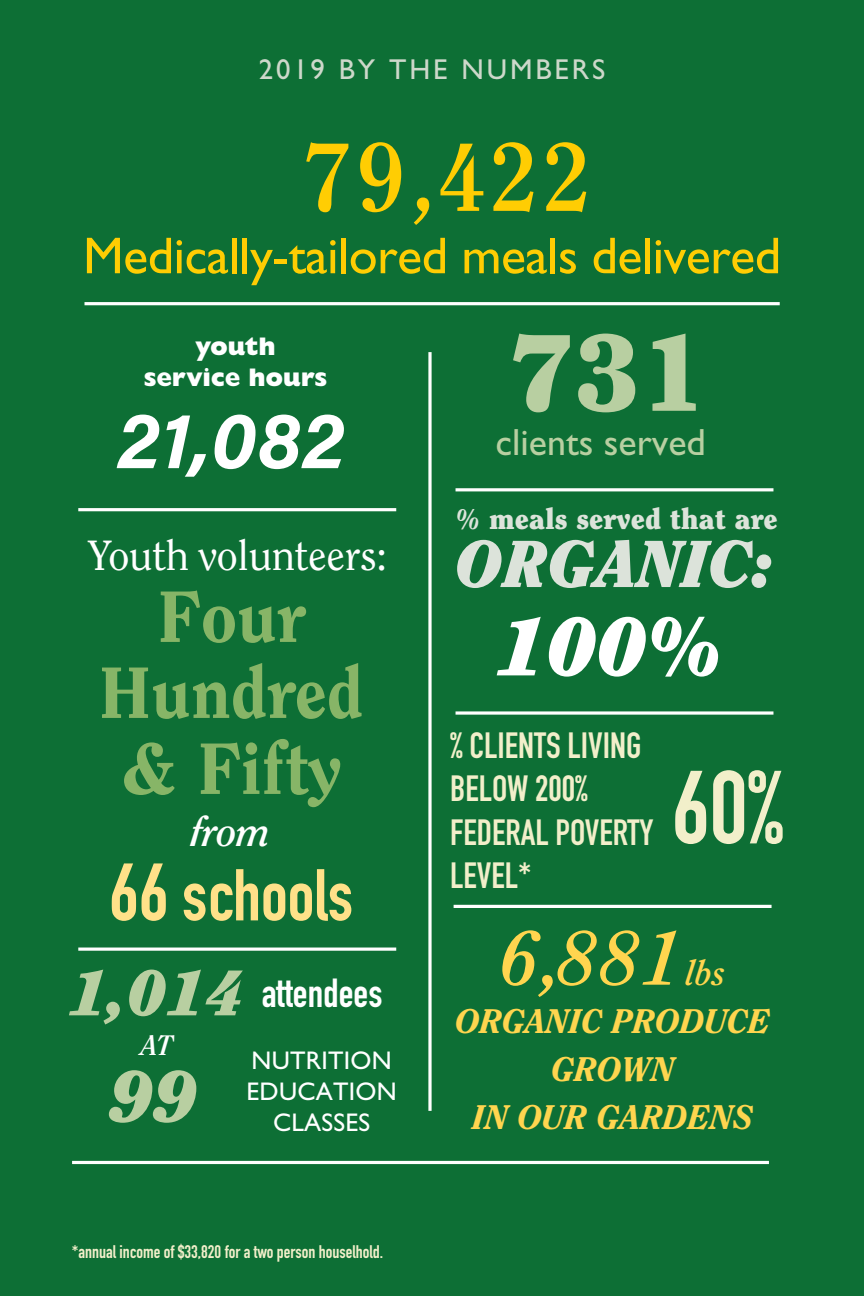
<style>
.page{position:relative;width:864px;height:1296px;background:#0d6f35}
.page>*{position:absolute;margin:0;border:0;box-sizing:border-box;transform-origin:0 0}
.t1{font:900 108px "Clearface Std";color:#b8cfa1}
.t2{font:700 102px "DIN Condensed";color:#f2efca}
.t3{font:700 96px "Clearface Std";color:#ffcd03}
.t4{font:italic 900 82px "Clearface Std";color:#fff}
.t5{font:italic 700 80px "Acumin Pro";color:#fff}
.t6{font:italic 700 76px "Clearface Std";color:#ffd54f}
.t7{font:800 72px/76px "Clearface Std";color:#87b567;text-align:center}
.t8{font:700 72px "DIN Condensed";color:#ffe189}
.t9{font:italic 900 72px "Clearface Std";color:#b8cfa1}
.t10{font:italic 900 66px "Clearface Std";letter-spacing:.01em;color:#dce3da}
.t11{font:italic 900 64px "Clearface Std";color:#b8cfa1}
.t12{font:52px "Gill Sans";letter-spacing:-.01em;color:#ffcd03}
.t13{font:42px "Clearface Std";letter-spacing:-.01em;color:#fff}
.t14{font:700 40px "DIN Condensed";color:#fff}
.t15{font:italic 700 40px "Clearface Std";color:#fff}
.t16{font:38px "Gill Sans";color:#b8cfa1}
.t17{font:700 36px/43.2px "DIN Condensed";color:#f2efca}
.t18{font:italic 800 34px/48px "Clearface Std";color:#ffd54f;text-align:center}
.t19{font:italic 700 34px "Clearface Std";color:#ffd54f}
.t20{font:900 28.8px "Clearface Std";color:#dce3da}
.t21{font:28.8px "Gill Sans";letter-spacing:.1em;color:#cdd8ca}
.t22{font:italic 700 28px "Clearface Std";color:#fff}
.t23{font:25.6px/30.8px "Gill Sans";letter-spacing:.01em;color:#fff;text-align:center}
.t24{font:800 25.6px "Gill Sans";letter-spacing:-.01em;color:#fff}
.t25{font:700 18px "DIN Condensed";color:#f2efca}
.s1{font-size:80px}
.s2{font-weight:800;font-style:italic;font-size:28px}
</style>
<div class="page">
<hr style="left:85px;top:302px;width:695px;height:3px;background:#fff">
<svg style="left:428px;top:352px;width:4px;height:759px;background:#cee1d6"></svg>
<hr style="left:78px;top:508px;width:318px;height:3px;background:#fff">
<hr style="left:456px;top:488px;width:317px;height:3px;background:#fff">
<hr style="left:78px;top:948px;width:318px;height:3px;background:#fff">
<svg style="left:456px;top:711px;width:317px;height:4px"></svg>
<hr style="left:72px;top:1161px;width:697px;height:3px;background:#fff">
<hr style="left:454px;top:905px;width:318px;height:3px;background:#fff">
<p class="t21" style="left:259px;top:53px;width:348px">2019 BY THE NUMBERS</p>
<p class="t3" style="left:304px;top:120px;width:289px">79,422</p>
<p class="t12" style="left:83px;top:226px;width:700px">Medically-tailored meals delivered</p>
<p class="t24" style="left:195px;top:332px;width:82px">youth</p>
<p class="t24" style="left:144px;top:362px;width:185px">service hours</p>
<p class="t5" style="left:118px;top:383px;width:229px">21,082</p>
<p class="t13" style="left:88px;top:530px;width:300px">Youth volunteers:</p>
<p class="t7" style="left:157px;top:578px;width:150px">Four</p>
<p class="t7" style="left:99px;top:654px;width:266px">Hundred &amp; Fifty</p>
<p class="t15" style="left:191px;top:809px;width:80px">from</p>
<p class="t8" style="left:109px;top:847px;width:246px"><span class="s1">66</span> schools</p>
<p class="t11" style="left:69px;top:954px;width:177px">1,014</p>
<p class="t14" style="left:262px;top:966px;width:122px">attendees</p>
<p class="t22" style="left:141px;top:1028px;width:34px">AT</p>
<p class="t9" style="left:110px;top:1053px;width:89px">99</p>
<p class="t23" style="left:247px;top:1045px;width:152px">NUTRITION<br>EDUCATION<br>CLASSES</p>
<p class="t25" style="left:72px;top:1240px;width:313px">*annual income of $33,820 for a two person houselhold.</p>
<p class="t1" style="left:509px;top:306px;width:199px">731</p>
<p class="t16" style="left:496px;top:420px;width:212px">clients served</p>
<p class="t20" style="left:456px;top:501px;width:324px"><span class="s2">%</span> meals served that are</p>
<p class="t10" style="left:456px;top:524px;width:320px">ORGANIC:</p>
<p class="t4" style="left:497px;top:597px;width:229px">100%</p>
<p class="t17" style="left:450px;top:724px;width:193px">% CLIENTS LIVING</p>
<p class="t17" style="left:450px;top:767px;width:205px">BELOW 200%<br>FEDERAL POVERTY<br>LEVEL*</p>
<p class="t2" style="left:672px;top:739px;width:113px">60%</p>
<p class="t6" style="left:501px;top:914px;width:182px">6,881</p>
<p class="t19" style="left:686px;top:953px;width:41px">lbs</p>
<p class="t18" style="left:455px;top:997px;width:317px">ORGANIC PRODUCE<br>GROWN</p>
<p class="t18" style="left:472px;top:1093px;width:283px">IN OUR GARDENS</p>
</div>
